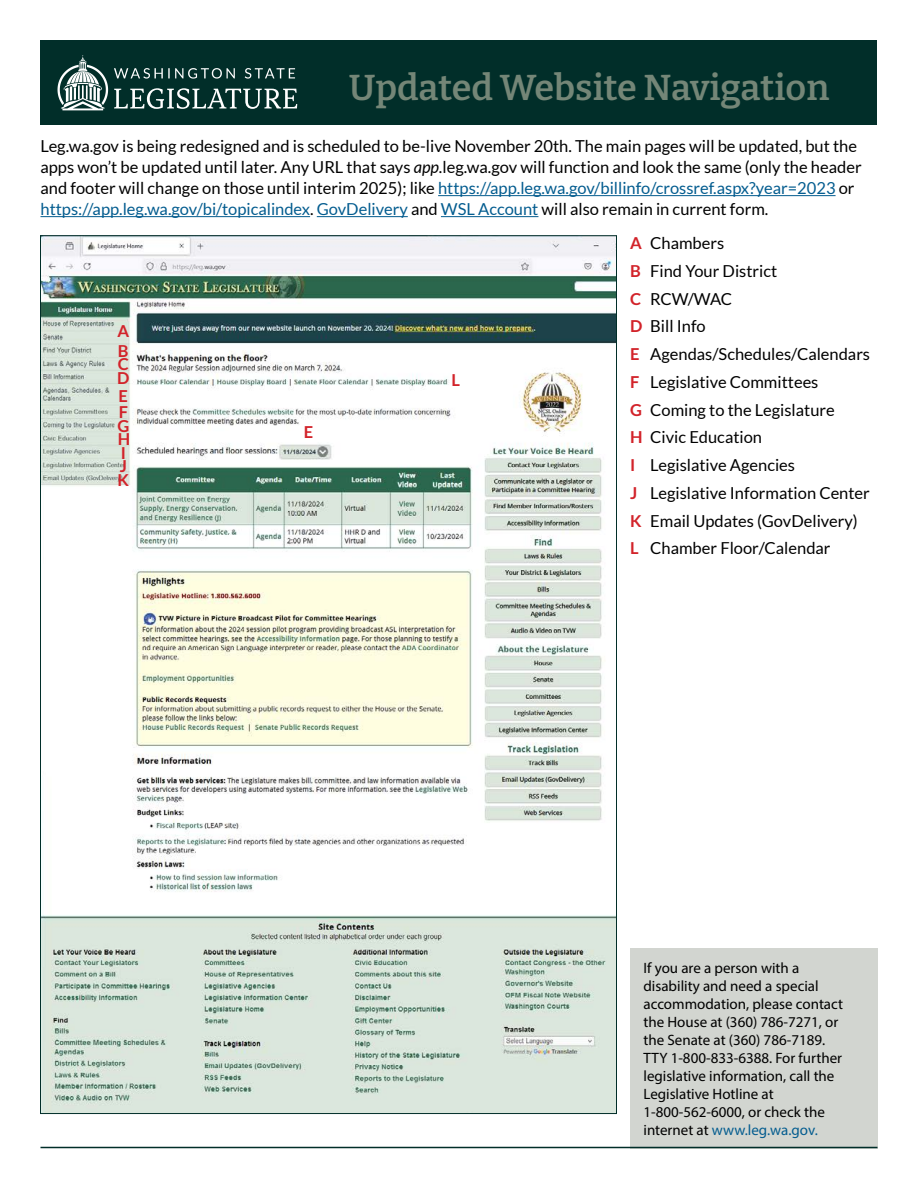
<style>
.page{position:relative;width:918px;height:1188px;background:#fff}
.page>*{position:absolute;margin:0;border:0;box-sizing:border-box;transform-origin:0 0}
.t1{font:100 36px "Bitter";color:#748677}
.t2{font:16.5px/27.8px "Lato";color:#000}
.t3{font:700 16.5px/27px "Lato";color:#d2232a}
.t4{font:15px/18px "Myriad Pro";color:#000}
.s1{font-style:italic}
.s2{color:#035c8f}
.s3{font-weight:700;color:#d2232a}
</style>
<div class="page">
<div style="left:630px;top:948px;width:248px;height:200px;background:#d2d5d0"></div>
<div style="left:40px;top:40px;width:838px;height:85px;background:#012e29"></div>
<hr style="left:40px;top:1147px;width:838px;height:1px;background:#012e29">
<svg style="left:58px;top:55px;width:239px;height:55px"></svg>
<hr style="left:438px;top:195px;width:398px;height:1px;background:#035c8f">
<hr style="left:40px;top:216px;width:270px;height:1px;background:#035c8f">
<hr style="left:317px;top:216px;width:91px;height:1px;background:#035c8f">
<hr style="left:441px;top:216px;width:97px;height:1px;background:#035c8f">
<img style="left:42px;top:237px;width:573px;height:875px">
<h1 class="t1" style="left:349px;top:64px;width:482px">Updated Website Navigation</h1>
<p class="t2" style="left:40px;top:136px;width:823px;line-height:21px">Leg.wa.gov is being redesigned and is scheduled to be-live November 20th. The main pages will be updated, but the apps won’t be updated until later. Any URL that says <span class="s1">app.</span>leg.wa.gov will function and look the same (only the header and footer will change on those until interim 2025); like <span class="s2">https://app.leg.wa.gov/billinfo/crossref.aspx?year=2023</span> or <span class="s2">https://app.leg.wa.gov/bi/topicalindex</span>. <span class="s2">GovDelivery</span> and <span class="s2">WSL Account</span> will also remain in current form.</p>
<p class="t2" style="left:630px;top:229px;width:242px"><span class="s3">A</span> Chambers<br><span class="s3">B</span> Find Your District<br><span class="s3">C</span> RCW/WAC<br><span class="s3">D</span> Bill Info<br><span class="s3">E</span> Agendas/Schedules/Calendars<br><span class="s3">F</span> Legislative Committees<br><span class="s3">G</span> Coming to the Legislature<br><span class="s3">H</span> Civic Education<br><span class="s3">I</span> Legislative Agencies<br><span class="s3">J</span> Legislative Information Center<br><span class="s3">K</span> Email Updates (GovDelivery)<br><span class="s3">L</span> Chamber Floor/Calendar</p>
<p class="t3" style="left:117px;top:315px;width:13px;line-height:33px">A<br>C</p>
<p class="t3" style="left:119px;top:382px;width:11px">E</p>
<p class="t3" style="left:117px;top:337px;width:14px">B<br>D</p>
<p class="t3" style="left:118px;top:399px;width:14px">F<br>H</p>
<p class="t3" style="left:452px;top:367px;width:10px">L</p>
<p class="t3" style="left:117px;top:412px;width:13px">G<br>I</p>
<p class="t3" style="left:118px;top:459px;width:13px;line-height:13.5px">J<br>K</p>
<p class="t3" style="left:304px;top:419px;width:11px">E</p>
<p class="t4" style="left:644px;top:958px;width:201px">If you are a person with a disability and need a special accommodation, please contact the House at (360) 786-7271, or the Senate at (360) 786-7189.<br>TTY 1-800-833-6388. For further legislative information, call the<br>Legislative Hotline at<br>1-800-562-6000, or check the internet at <span class="s2">www.leg.wa.gov.</span></p>
</div>
